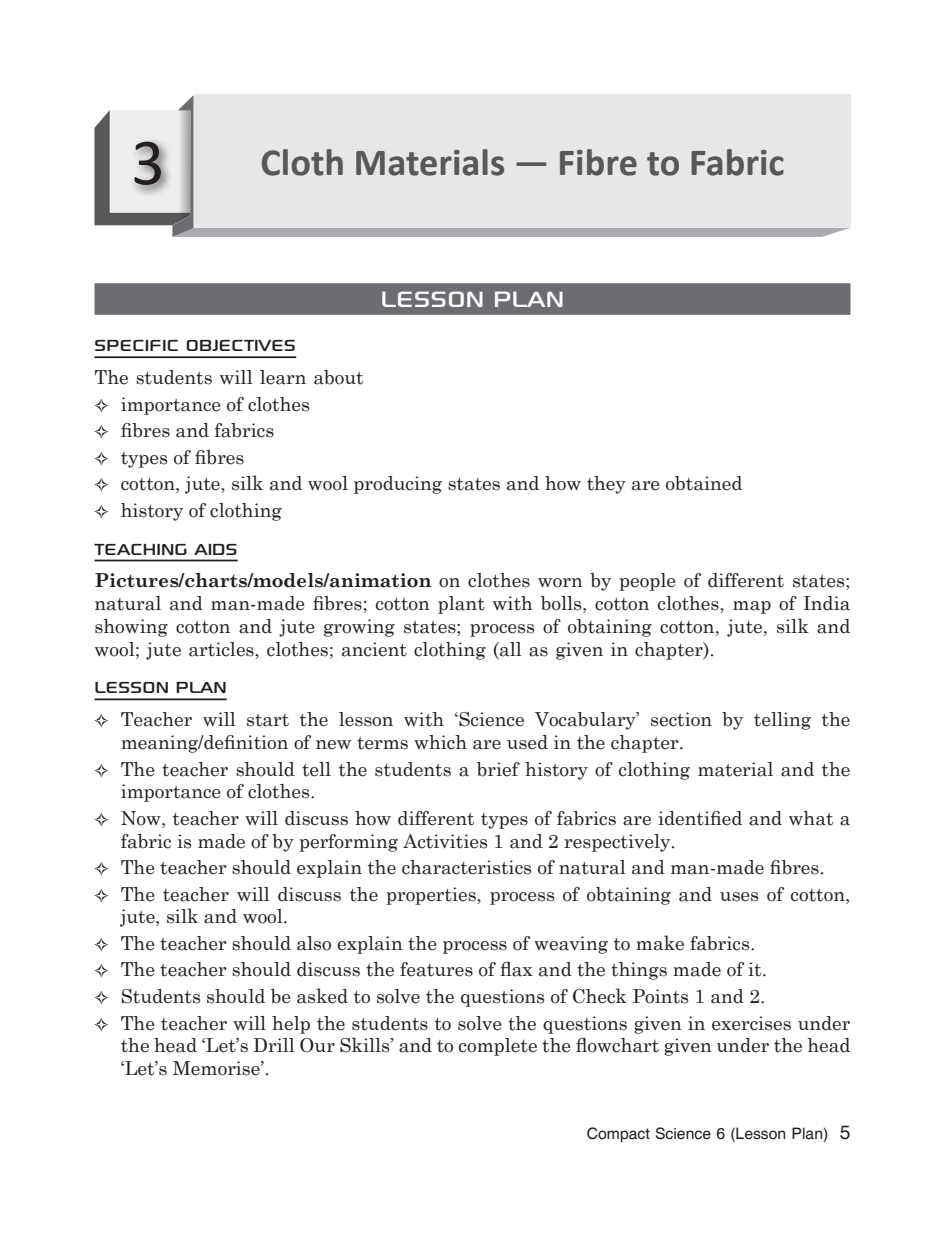
<style>
.page{position:relative;width:945px;height:1260px;background:#fff}
.page>*{position:absolute;margin:0;border:0;box-sizing:border-box;transform-origin:0 0}
.Chapter_Number{font:66.5px "Calibri";color:#231f20}
.Chapter_Name{font:700 38.5px "Calibri";color:#57585a}
.Lesson_Plan{font:31.5px "Sony Sketch EF";color:#fff}
.Heading_2{font:22.75px "Sony Sketch EF";color:#231f20}
.Body{font:19.25px/22.8px "Century Schoolbook";color:#231f20}
.t1{font:15.75px "Helvetica";color:#231f20}
.s1{font-weight:700}
.s2{font-size:19.25px}
</style>
<div class="page">
<svg style="left:95px;top:95px;width:755px;height:142px;background:#dfe0e1"></svg>
<div style="left:129px;top:136px;width:45px;height:62px;background:#231f20;opacity:.75"></div>
<div style="left:94px;top:283px;width:756px;height:32px;background:#6c6d70"></div>
<hr style="left:94px;top:356px;width:202px;height:2px;background:#231f20">
<hr style="left:94px;top:560px;width:144px;height:1px;background:#231f20">
<hr style="left:94px;top:699px;width:133px;height:1px;background:#231f20">
<p class="Chapter_Number" style="left:131px;top:121px;width:35px">3</p>
<p class="Chapter_Name" style="left:261px;top:138px;width:526px">Cloth Materials — Fibre to Fabric</p>
<p class="Lesson_Plan" style="left:381px;top:282px;width:185px">LESSON PLAN</p>
<p class="Heading_2" style="left:94px;top:333px;width:203px">SPECIFIC OBJECTIVES</p>
<p class="Body" style="left:94px;top:364px;width:271px">The students will learn about</p>
<p class="Body" style="left:121px;top:391px;width:191px">importance of clothes</p>
<p class="Body" style="left:121px;top:417px;width:155px">fibres and fabrics</p>
<p class="Body" style="left:121px;top:444px;width:125px">types of fibres</p>
<p class="Body" style="left:121px;top:470px;width:623px">cotton, jute, silk and wool producing states and how they are obtained</p>
<p class="Body" style="left:121px;top:497px;width:163px">history of clothing</p>
<p class="Heading_2" style="left:94px;top:536px;width:145px">TEACHING AIDS</p>
<p class="Body" style="left:94px;top:567px;width:757px;text-align:justify"><span class="s1">Pictures/charts/models/animation</span> on clothes worn by people of different states; natural and man-made fibres; cotton plant with bolls, cotton clothes, map of India showing cotton and jute growing states; process of obtaining cotton, jute, silk and wool; jute articles, clothes; ancient clothing (all as given in chapter).</p>
<p class="Heading_2" style="left:94px;top:675px;width:134px">LESSON PLAN</p>
<p class="Body" style="left:121px;top:706px;width:731px">Teacher will start the lesson with ‘Science Vocabulary’ section by telling the meaning/definition of new terms which are used in the chapter.</p>
<p class="Body" style="left:121px;top:756px;width:731px">The teacher should tell the students a brief history of clothing material and the importance of clothes.</p>
<p class="Body" style="left:121px;top:805px;width:731px">Now, teacher will discuss how different types of fabrics are identified and what a fabric is made of by performing Activities 1 and 2 respectively.</p>
<p class="Body" style="left:121px;top:854px;width:706px">The teacher should explain the characteristics of natural and man-made fibres.</p>
<p class="Body" style="left:121px;top:881px;width:731px">The teacher will discuss the properties, process of obtaining and uses of cotton, jute, silk and wool.</p>
<p class="Body" style="left:121px;top:930px;width:636px">The teacher should also explain the process of weaving to make fabrics.</p>
<p class="Body" style="left:121px;top:957px;width:648px">The teacher should discuss the features of flax and the things made of it.</p>
<p class="Body" style="left:121px;top:983px;width:646px">Students should be asked to solve the questions of Check Points 1 and 2.</p>
<p class="Body" style="left:121px;top:1010px;width:731px;text-align:justify">The teacher will help the students to solve the questions given in exercises under the head ‘Let’s Drill Our Skills’ and to complete the flowchart given under the head ‘Let’s Memorise’.</p>
<p class="t1" style="left:587px;top:1124px;width:265px">Compact Science 6 (Lesson Plan) <span class="s2">5</span></p>
</div>
